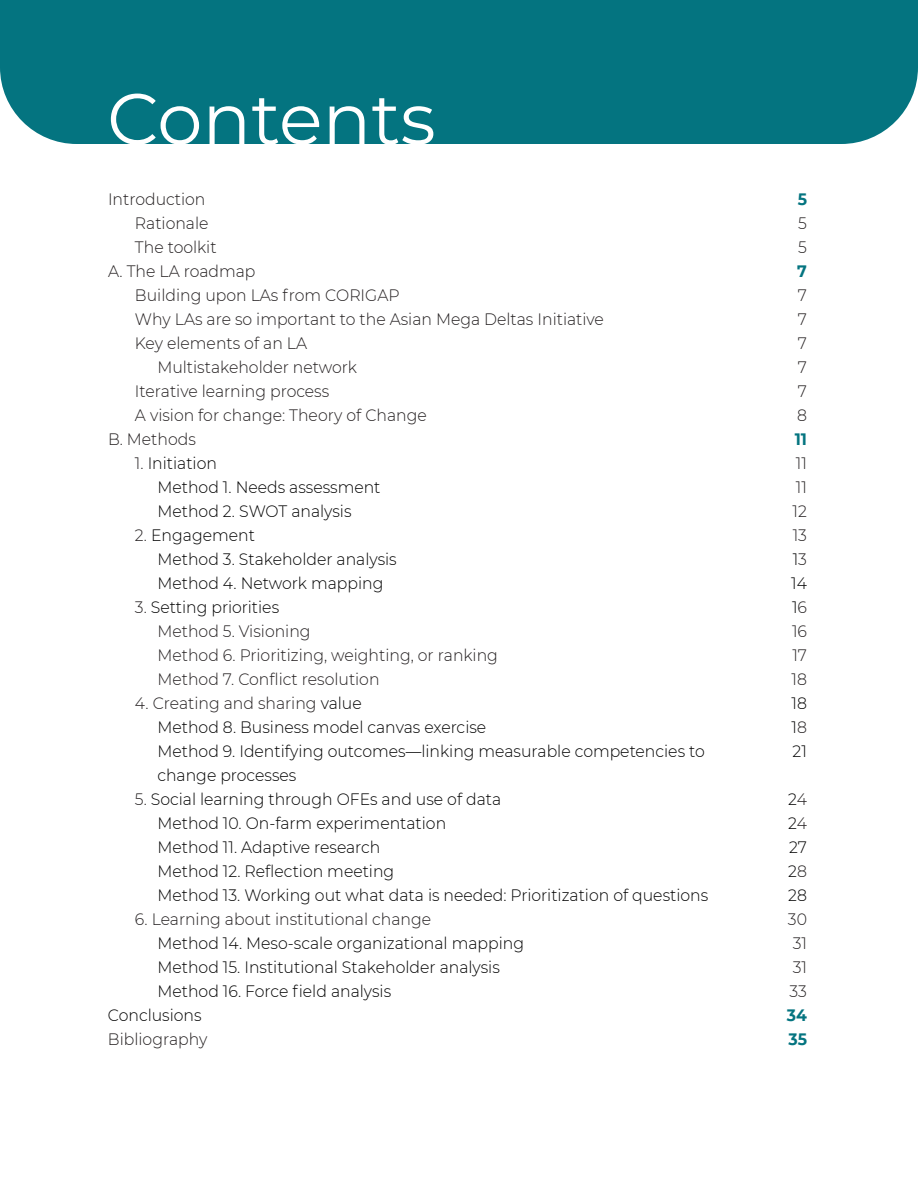
<style>
.page{position:relative;width:918px;height:1188px;background:#fff}
.page>*{position:absolute;margin:0;border:0;box-sizing:border-box;transform-origin:0 0}
.t1{font:72px "Montserrat";color:#fff}
.t2{font:300 16.5px "Montserrat";color:#000;scale:.95 1}
.t3{font:300 16.5px "Montserrat";color:#231f20;scale:.95 1}
.t4{font:700 16.5px "Montserrat";color:#047480;scale:.95 1}
.s1{color:#231f20}
.s2{color:#000}
</style>
<div class="page">
<div style="left:0;top:0;width:918px;height:144px;background:#047480"></div>
<h1 class="t1" style="left:107px;top:69px;width:330px">Contents</h1>
<p class="t3" style="left:108px;top:188px;width:104px">Introduction</p>
<p class="t4" style="left:798px;top:187px;width:11px">5</p>
<p class="t3" style="left:135px;top:212px;width:79px">Rationale</p>
<p class="t3" style="left:798px;top:212px;width:11px">5</p>
<p class="t3" style="left:135px;top:236px;width:87px">The toolkit</p>
<p class="t3" style="left:798px;top:236px;width:11px">5</p>
<p class="t3" style="left:108px;top:260px;width:157px">A. The LA roadmap</p>
<p class="t4" style="left:797px;top:259px;width:12px">7</p>
<p class="t3" style="left:135px;top:284px;width:280px">Building upon LAs from CORIGAP</p>
<p class="t3" style="left:798px;top:284px;width:11px">7</p>
<p class="t3" style="left:135px;top:308px;width:495px">Why LAs are so important to the Asian Mega Deltas Initiative</p>
<p class="t3" style="left:798px;top:308px;width:11px">7</p>
<p class="t3" style="left:135px;top:332px;width:183px">Key elements of an LA</p>
<p class="t3" style="left:798px;top:332px;width:11px">7</p>
<p class="t3" style="left:158px;top:356px;width:212px">Multistakeholder network</p>
<p class="t3" style="left:798px;top:356px;width:11px">7</p>
<p class="t3" style="left:135px;top:380px;width:206px">Iterative learning process</p>
<p class="t3" style="left:798px;top:380px;width:11px">7</p>
<p class="t3" style="left:135px;top:404px;width:309px">A vision for change: Theory of Change</p>
<p class="t3" style="left:797px;top:404px;width:12px">8</p>
<p class="t3" style="left:108px;top:428px;width:94px">B. Methods</p>
<p class="t4" style="left:795px;top:427px;width:14px">11</p>
<p class="t2" style="left:135px;top:452px;width:88px"><span class="s1">1.</span> Initiation</p>
<p class="t3" style="left:796px;top:452px;width:13px">11</p>
<p class="t2" style="left:158px;top:476px;width:236px">Method 1. Needs assessment</p>
<p class="t3" style="left:796px;top:476px;width:13px">11</p>
<p class="t2" style="left:158px;top:500px;width:206px">Method 2. SWOT analysis</p>
<p class="t3" style="left:793px;top:500px;width:17px">12</p>
<p class="t2" style="left:135px;top:524px;width:128px"><span class="s1">2.</span> Engagement</p>
<p class="t3" style="left:793px;top:524px;width:17px">13</p>
<p class="t2" style="left:158px;top:548px;width:253px">Method 3. Stakeholder analysis</p>
<p class="t2" style="left:793px;top:548px;width:17px">1<span class="s1">3</span></p>
<p class="t2" style="left:158px;top:572px;width:239px">Method 4. Network mapping</p>
<p class="t2" style="left:791px;top:572px;width:18px">14</p>
<p class="t2" style="left:135px;top:596px;width:153px"><span class="s1">3.</span> Setting priorities</p>
<p class="t2" style="left:792px;top:596px;width:17px">1<span class="s1">6</span></p>
<p class="t3" style="left:158px;top:620px;width:163px">Method 5. Visioning</p>
<p class="t3" style="left:792px;top:620px;width:17px">16</p>
<p class="t3" style="left:158px;top:644px;width:360px">Method 6. Prioritizing, weighting, or ranking</p>
<p class="t3" style="left:792px;top:644px;width:17px">17</p>
<p class="t3" style="left:158px;top:668px;width:235px">Method 7. Conflict resolution</p>
<p class="t3" style="left:792px;top:668px;width:18px">18</p>
<p class="t3" style="left:135px;top:692px;width:240px">4. Creating and sharing <span class="s2">value</span></p>
<p class="t2" style="left:792px;top:692px;width:18px">18</p>
<p class="t2" style="left:158px;top:716px;width:348px">Method 8. Business model canvas exercise</p>
<p class="t2" style="left:792px;top:716px;width:18px">1<span class="s1">8</span></p>
<p class="t2" style="left:158px;top:740px;width:578px">Method 9. Identifying outcomes—linking measurable competencies to</p>
<p class="t2" style="left:793px;top:740px;width:17px">21</p>
<p class="t2" style="left:158px;top:764px;width:148px">change processes</p>
<p class="t2" style="left:135px;top:788px;width:387px"><span class="s1">5.</span> Social learning through OFEs and use of data</p>
<p class="t2" style="left:788px;top:788px;width:21px">2<span class="s1">4</span></p>
<p class="t2" style="left:158px;top:812px;width:305px">Method 10. On-farm experimentation</p>
<p class="t2" style="left:788px;top:812px;width:21px">2<span class="s1">4</span></p>
<p class="t2" style="left:158px;top:836px;width:236px">Method 11. Adaptive research</p>
<p class="t2" style="left:789px;top:836px;width:20px">27</p>
<p class="t2" style="left:158px;top:860px;width:251px">Method 12. Reflection meeting</p>
<p class="t2" style="left:788px;top:860px;width:21px">2<span class="s1">8</span></p>
<p class="t2" style="left:158px;top:884px;width:581px">Method 13. Working out what data is needed: Prioritization of questions</p>
<p class="t2" style="left:788px;top:884px;width:21px">28</p>
<p class="t3" style="left:135px;top:908px;width:313px">6. Learning about institutional change</p>
<p class="t3" style="left:788px;top:908px;width:22px">30</p>
<p class="t2" style="left:158px;top:932px;width:387px">Method 14. Meso-scale organizational mapping</p>
<p class="t3" style="left:793px;top:932px;width:17px">31</p>
<p class="t2" style="left:158px;top:956px;width:362px">Method 15. Institutional Stakeholder analysis</p>
<p class="t3" style="left:793px;top:956px;width:17px">31</p>
<p class="t2" style="left:158px;top:980px;width:248px">Method 16. Force field analysis</p>
<p class="t3" style="left:790px;top:980px;width:20px">33</p>
<p class="t2" style="left:108px;top:1004px;width:100px">Conclusions</p>
<p class="t4" style="left:787px;top:1003px;width:23px">34</p>
<p class="t3" style="left:108px;top:1028px;width:106px">Bibliography</p>
<p class="t4" style="left:789px;top:1027px;width:21px">35</p>
</div>
